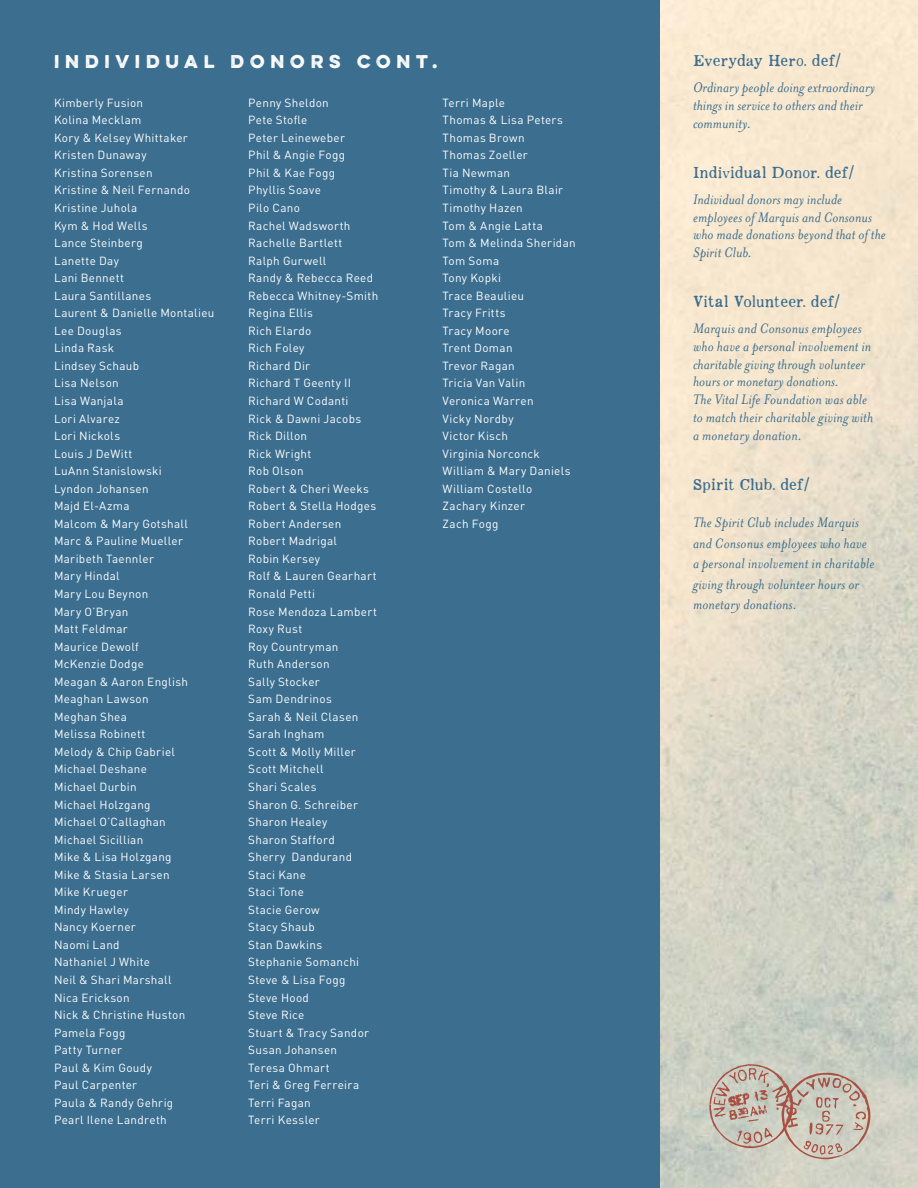
<style>
.page{position:relative;width:918px;height:1188px;background:#fff}
.page>*{position:absolute;margin:0;border:0;box-sizing:border-box;transform-origin:0 0}
.t1{font:700 16.5px "Eveleth";letter-spacing:.355em;color:#fff}
.t2{font:italic 15.9px/17.7px "Mrs Eaves";letter-spacing:.01em;color:#3b6e8f}
.t3{font:900 15.9px "Appareo";letter-spacing:.005em;color:#3b6e8f}
.t4{font:11.7px/17.5px "DIN";letter-spacing:.025em;color:#fff}
</style>
<div class="page">
<img style="left:659px;top:0;width:259px;height:1188px">
<svg style="left:709px;top:1064px;width:162px;height:95px;background:#c5b9ac"></svg>
<div style="left:0;top:0;width:659px;height:1188px;background:#3b6e8f"></div>
<h1 class="t1" style="left:54px;top:49px;width:209px">INDIVIDUAL DONO</h1>
<h1 class="t1" style="left:311px;top:49px;width:128px">RS CONT.</h1>
<p class="t4" style="left:54px;top:94px;width:162px">Kimberly Fusion<br>Kolina Mecklam<br>Kory &amp; Kelsey Whittaker<br>Kristen Dunaway<br>Kristina Sorensen<br>Kristine &amp; Neil Fernando<br>Kristine Juhola<br>Kym &amp; Hod Wells<br>Lance Steinberg<br>Lanette Day<br>Lani Bennett<br>Laura Santillanes<br>Laurent &amp; Danielle Montalieu<br>Lee Douglas<br>Linda Rask<br>Lindsey Schaub<br>Lisa Nelson<br>Lisa Wanjala<br>Lori Alvarez<br>Lori Nickols<br>Louis J DeWitt<br>LuAnn Stanislowski<br>Lyndon Johansen<br>Majd El-Azma<br>Malcom &amp; Mary Gotshall<br>Marc &amp; Pauline Mueller<br>Maribeth Taennler<br>Mary Hindal<br>Mary Lou Beynon<br>Mary O’Bryan<br>Matt Feldmar<br>Maurice Dewolf<br>McKenzie Dodge<br>Meagan &amp; Aaron English<br>Meaghan Lawson<br>Meghan Shea<br>Melissa Robinett<br>Melody &amp; Chip Gabriel<br>Michael Deshane<br>Michael Durbin<br>Michael Holzgang<br>Michael O’Callaghan<br>Michael Sicillian<br>Mike &amp; Lisa Holzgang<br>Mike &amp; Stasia Larsen<br>Mike Krueger<br>Mindy Hawley<br>Nancy Koerner<br>Naomi Land<br>Nathaniel J White<br>Neil &amp; Shari Marshall<br>Nica Erickson<br>Nick &amp; Christine Huston<br>Pamela Fogg<br>Patty Turner<br>Paul &amp; Kim Goudy<br>Paul Carpenter<br>Paula &amp; Randy Gehrig<br>Pearl Ilene Landreth</p>
<p class="t4" style="left:248px;top:94px;width:132px">Penny Sheldon<br>Pete Stofle<br>Peter Leineweber<br>Phil &amp; Angie Fogg<br>Phil &amp; Kae Fogg<br>Phyllis Soave<br>Pilo Cano<br>Rachel Wadsworth<br>Rachelle Bartlett<br>Ralph Gurwell<br>Randy &amp; Rebecca Reed<br>Rebecca Whitney-Smith<br>Regina Ellis<br>Rich Elardo<br>Rich Foley<br>Richard Dir<br>Richard T Geenty II<br>Richard W Codanti<br>Rick &amp; Dawni Jacobs<br>Rick Dillon<br>Rick Wright<br>Rob Olson<br>Robert &amp; Cheri Weeks<br>Robert &amp; Stella Hodges<br>Robert Andersen<br>Robert Madrigal<br>Robin Kersey<br>Rolf &amp; Lauren Gearhart<br>Ronald Petti<br>Rose Mendoza Lambert<br>Roxy Rust<br>Roy Countryman<br>Ruth Anderson<br>Sally Stocker<br>Sam Dendrinos<br>Sarah &amp; Neil Clasen<br>Sarah Ingham<br>Scott &amp; Molly Miller<br>Scott Mitchell<br>Shari Scales<br>Sharon G. Schreiber<br>Sharon Healey<br>Sharon Stafford<br>Sherry Dandurand<br>Staci Kane<br>Staci Tone<br>Stacie Gerow<br>Stacy Shaub<br>Stan Dawkins<br>Stephanie Somanchi<br>Steve &amp; Lisa Fogg<br>Steve Hood<br>Steve Rice<br>Stuart &amp; Tracy Sandor<br>Susan Johansen<br>Teresa Ohmart<br>Teri &amp; Greg Ferreira<br>Terri Fagan<br>Terri Kessler</p>
<p class="t4" style="left:443px;top:94px;width:135px">Terri Maple<br>Thomas &amp; Lisa Peters<br>Thomas Brown<br>Thomas Zoeller<br>Tia Newman<br>Timothy &amp; Laura Blair<br>Timothy Hazen<br>Tom &amp; Angie Latta<br>Tom &amp; Melinda Sheridan<br>Tom Soma<br>Tony Kopki<br>Trace Beaulieu<br>Tracy Fritts<br>Tracy Moore<br>Trent Doman<br>Trevor Ragan<br>Tricia Van Valin<br>Veronica Warren<br>Vicky Nordby<br>Victor Kisch<br>Virginia Norconck<br>William &amp; Mary Daniels<br>William Costello<br>Zachary Kinzer<br>Zach Fogg</p>
<h2 class="t3" style="left:693px;top:50px;width:150px">Everyday Hero. def/</h2>
<h2 class="t2" style="left:693px;top:79px;width:184px">Ordinary people doing extraordinary things in service to others and their community.</h2>
<h2 class="t3" style="left:693px;top:161px;width:163px">Individual Donor. def/</h2>
<h2 class="t2" style="left:693px;top:190px;width:194px">Individual donors may include employees of Marquis and Consonus who made donations beyond that of the<br>Spirit Club.</h2>
<h2 class="t3" style="left:693px;top:291px;width:149px">Vital Volunteer. def/</h2>
<h2 class="t2" style="left:693px;top:320px;width:182px">Marquis and Consonus employees who have a personal involvement in charitable giving through volunteer hours or monetary donations.<br>The Vital Life Foundation was able to match their charitable giving with a monetary donation.</h2>
<h2 class="t3" style="left:693px;top:473px;width:118px">Spirit Club. def/</h2>
<h2 class="t2" style="left:693px;top:512px;width:183px;line-height:20.5px">The Spirit Club includes Marquis and Consonus employees who have a personal involvement in charitable giving through volunteer hours or monetary donations.</h2>
</div>
